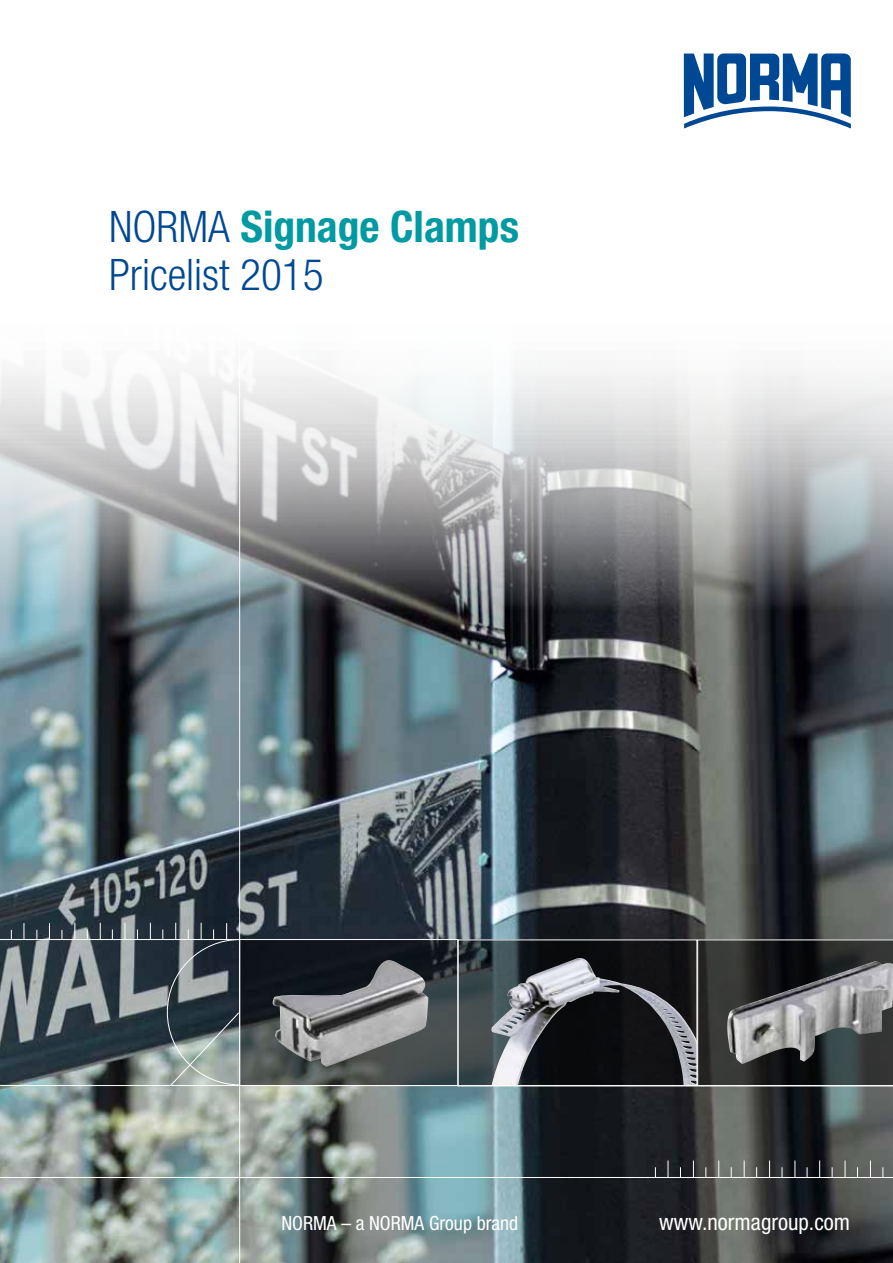
<style>
.page{position:relative;width:893px;height:1263px;background:#fff}
.page>*{position:absolute;margin:0;border:0;box-sizing:border-box;transform-origin:0 0}
.t1{font:300 condensed 43.5px/48px "Helvetica Neue LT Std";color:#004893}
.t2{font:condensed 22.5px "Helvetica Neue LT Std";color:#fff}
.t3{font:condensed 19.5px "Helvetica Neue LT Std";color:#fff}
.s1{font-weight:700;color:#009aa3}
</style>
<div class="page">
<img style="left:0;top:368px;width:893px;height:895px">
<svg style="left:684px;top:53px;width:167px;height:75px"></svg>
<svg style="left:241px;top:941px;width:215px;height:143px;background:#2f3638"></svg>
<svg style="left:460px;top:941px;width:216px;height:143px;background:#2a3235"></svg>
<img style="left:273px;top:960px;width:156px;height:107px">
<div style="left:239px;top:939px;width:219px;height:147px;border:1px solid #fff"></div>
<img style="left:491px;top:958px;width:204px;height:126px">
<div style="left:458px;top:939px;width:239px;height:147px;border:1px solid #fff"></div>
<hr style="left:239px;top:63px;width:1px;height:1200px;background:#fff">
<hr style="left:0;top:1177px;width:893px;height:1px;background:#fff">
<svg style="left:668px;top:1160px;width:1px;height:17px"></svg>
<svg style="left:693px;top:1160px;width:1px;height:17px"></svg>
<svg style="left:718px;top:1160px;width:1px;height:17px"></svg>
<svg style="left:744px;top:1160px;width:1px;height:17px"></svg>
<svg style="left:769px;top:1160px;width:1px;height:17px"></svg>
<svg style="left:795px;top:1160px;width:1px;height:17px"></svg>
<svg style="left:819px;top:1160px;width:1px;height:17px"></svg>
<svg style="left:845px;top:1160px;width:1px;height:17px"></svg>
<svg style="left:870px;top:1160px;width:1px;height:17px"></svg>
<svg style="left:74px;top:923px;width:1px;height:16px"></svg>
<svg style="left:100px;top:923px;width:1px;height:16px"></svg>
<svg style="left:125px;top:923px;width:1px;height:16px"></svg>
<svg style="left:150px;top:923px;width:1px;height:16px"></svg>
<svg style="left:49px;top:923px;width:1px;height:16px"></svg>
<svg style="left:24px;top:923px;width:1px;height:16px"></svg>
<hr style="left:0;top:1085px;width:893px;height:1px;background:#fff">
<hr style="left:0;top:939px;width:239px;height:1px;background:#fff">
<svg style="left:162px;top:923px;width:79px;height:164px;background:#626e72"></svg>
<svg style="left:697px;top:939px;width:196px;height:146px;background:#575959"></svg>
<p class="t1" style="left:109px;top:202px;width:411px">NORMA <span class="s1">Signage Clamps<br></span>Pricelist 2015</p>
<p class="t3" style="left:281px;top:1211px;width:238px">NORMA – a NORMA Group brand</p>
<p class="t2" style="left:659px;top:1208px;width:192px">www.normagroup.com</p>
</div>
